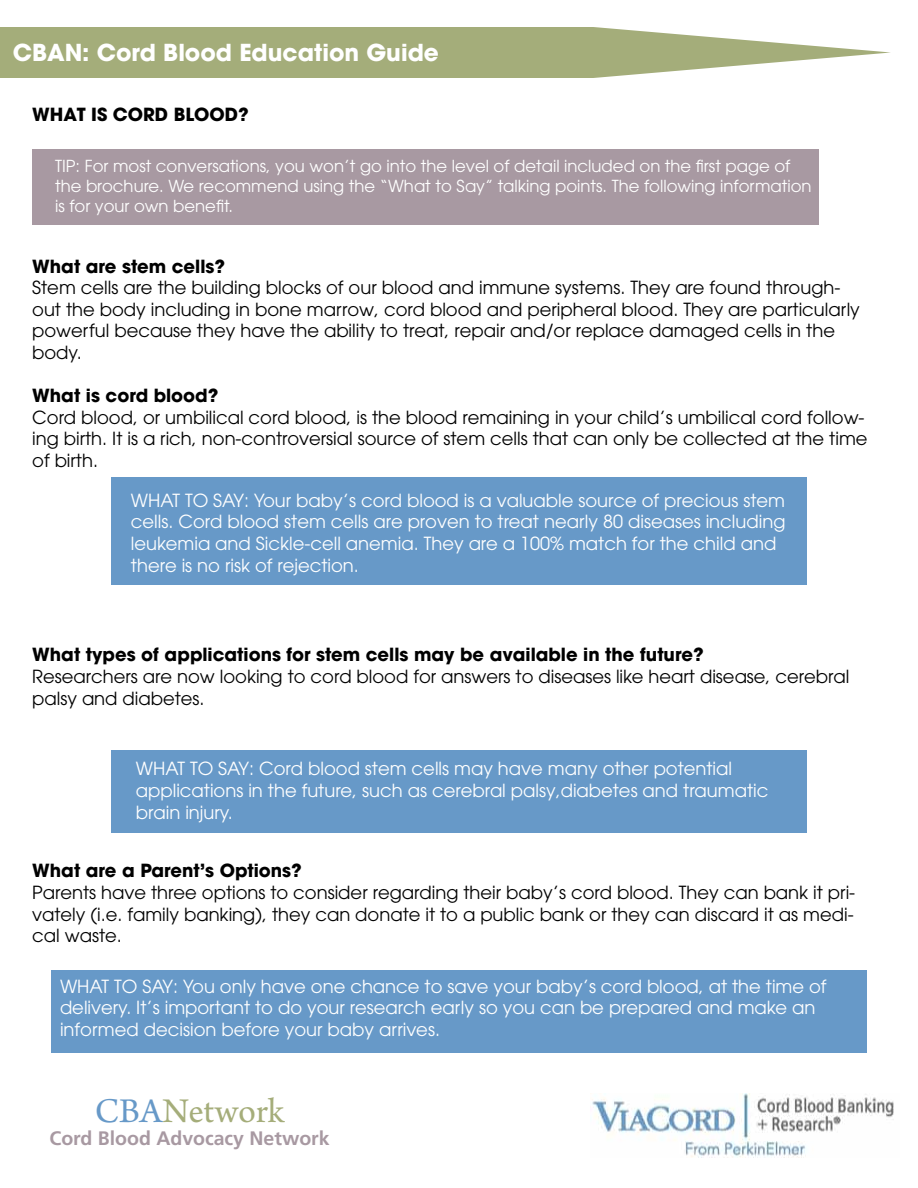
<style>
.page{position:relative;width:918px;height:1188px;background:#fff}
.page>*{position:absolute;margin:0;border:0;box-sizing:border-box;transform-origin:0 0}
.t1{font:36.6px "Arno Pro";color:#a5ad7a}
.t2{font:700 23.25px "ITC Avant Garde Std";color:#fff}
.t3{font:700 19.5px "Frutiger LT Com";color:#a899a2}
.t4{font:18px/21.6px "ITC Avant Garde Std";color:#000}
.t5{font:18px/21.6px "ITC Avant Garde Std";color:#fff}
.t6{font:700 18px "ITC Avant Garde Std";color:#000}
.t7{font:16.5px/19.8px "ITC Avant Garde Std";color:#fff}
.s1{color:#6799c8}
</style>
<div class="page">
<svg style="left:0;top:27px;width:890px;height:51px;fill:#a4ad7a"></svg>
<div style="left:32px;top:149px;width:787px;height:76px;background:#a899a2"></div>
<div style="left:111px;top:477px;width:696px;height:108px;background:#6799c8"></div>
<div style="left:111px;top:750px;width:696px;height:82px;background:#6799c8"></div>
<img style="left:592px;top:1094px;width:302px;height:64px">
<div style="left:51px;top:970px;width:816px;height:83px;background:#6799c8"></div>
<p class="t2" style="left:13px;top:37px;width:428px">CBAN: Cord Blood Education Guide</p>
<p class="t6" style="left:32px;top:103px;width:218px">WHAT IS CORD BLOOD?</p>
<p class="t7" style="left:55px;top:156px;width:758px">TIP: For most conversations, you won’t go into the level of detail included on the first page of the brochure. We recommend using the “What to Say” talking points. The following information is for your own benefit.</p>
<p class="t6" style="left:32px;top:254px;width:194px">What are stem cells?</p>
<p class="t4" style="left:32px;top:277px;width:829px">Stem cells are the building blocks of our blood and immune systems. They are found through&shy;out the body including in bone marrow, cord blood and peripheral blood. They are particularly powerful because they have the ability to treat, repair and/or replace damaged cells in the body.</p>
<p class="t6" style="left:32px;top:383px;width:188px">What is cord blood?</p>
<p class="t4" style="left:32px;top:406px;width:837px">Cord blood, or umbilical cord blood, is the blood remaining in your child’s umbilical cord follow&shy;ing birth. It is a rich, non-controversial source of stem cells that can only be collected at the time of birth.</p>
<p class="t5" style="left:131px;top:489px;width:656px">WHAT TO SAY: Your baby’s cord blood is a valuable source of precious stem cells. Cord blood stem cells are proven to treat nearly 80 diseases including leukemia and Sickle-cell anemia. They are a 100% match for the child and there is no risk of rejection.</p>
<p class="t6" style="left:32px;top:643px;width:673px">What types of applications for stem cells may be available in the future?</p>
<p class="t4" style="left:32px;top:665px;width:819px">Researchers are now looking to cord blood for answers to diseases like heart disease, cerebral palsy and diabetes.</p>
<p class="t5" style="left:136px;top:758px;width:634px">WHAT TO SAY: Cord blood stem cells may have many other potential applications in the future, such as cerebral palsy,diabetes and traumatic brain injury.</p>
<p class="t6" style="left:32px;top:859px;width:271px">What are a Parent’s Options?</p>
<p class="t4" style="left:32px;top:881px;width:824px;text-align:justify">Parents have three options to consider regarding their baby’s cord blood. They can bank it pri&shy;vately (i.e. family banking), they can donate it to a public bank or they can discard it as medi&shy;cal waste.</p>
<p class="t5" style="left:60px;top:975px;width:768px">WHAT TO SAY: You only have one chance to save your baby’s cord blood, at the time of delivery. It’s important to do your research early so you can be prepared and make an informed decision before your baby arrives.</p>
<h1 class="t1" style="left:95px;top:1090px;width:191px"><span class="s1">CBA</span>Network</h1>
<p class="t3" style="left:49px;top:1127px;width:282px">Cord Blood Advocacy Network</p>
</div>
